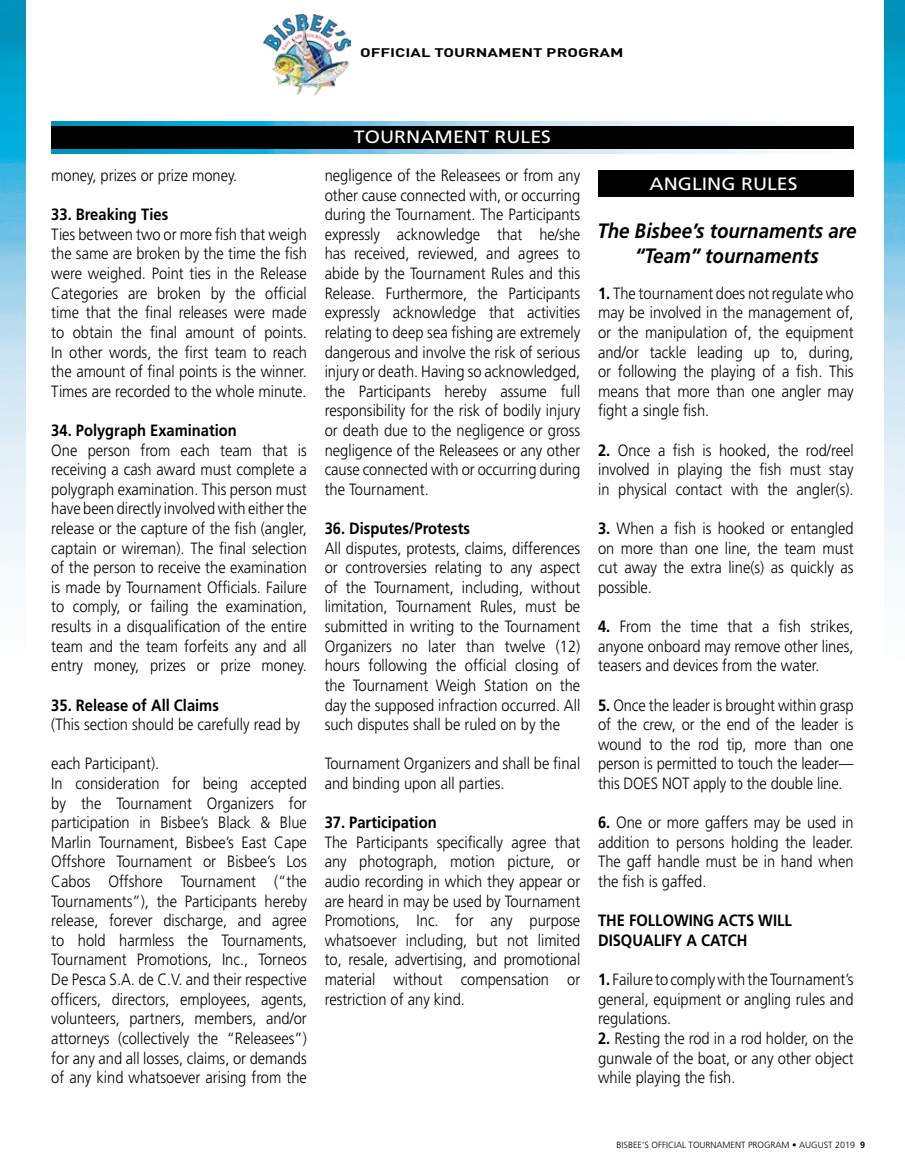
<style>
.page{position:relative;width:905px;height:1175px;background:#fff}
.page>*{position:absolute;margin:0;border:0;box-sizing:border-box;transform-origin:0 0}
.t1{font:italic 700 20.85px/24.9px "Frutiger CE";color:#000;text-align:center;scale:.9 1}
.t2{font:17.85px "Frutiger CE";color:#fff;scale:1.1 1}
.t3{font:300 16.35px/19.6px "Frutiger CE";color:#000;text-align:justify;scale:.9 1}
.t4{font:700 16.35px/19.6px "Frutiger CE";color:#000;scale:.9 1}
.t5{font:700 12.3px "DIN";color:#000;scale:1.33 1}
.t6{font:300 9px "Frutiger CE";color:#000}
.s1{font-weight:700}
</style>
<div class="page">
<img style="left:51px;top:121px;width:802px;height:33px">
<div style="left:51px;top:126px;width:802px;height:22px;background:#000"></div>
<img style="left:263px;top:14px;width:88px;height:82px">
<div style="left:598px;top:170px;width:255px;height:27px;background:#000"></div>
<img style="left:884px;top:0;width:20px;height:568px">
<img style="left:0;top:0;width:25px;height:567px">
<p class="t5" style="left:360px;top:45px;width:199px">OFFICIAL TOURNAMENT PROGRAM</p>
<p class="t3" style="left:51px;top:165px;width:208px">money, prizes or prize money.</p>
<p class="t4" style="left:51px;top:205px;width:131px">33. Breaking Ties</p>
<p class="t3" style="left:51px;top:224px;width:285px">Ties between two or more fish that weigh the same are broken by the time the fish were weighed. Point ties in the Release Categories are broken by the official time that the final releases were made to obtain the final amount of points.<br>In other words, the first team to reach the amount of final points is the winner.<br>Times are recorded to the whole minute.</p>
<p class="t4" style="left:51px;top:420px;width:208px">34. Polygraph Examination</p>
<p class="t3" style="left:51px;top:440px;width:285px">One person from each team that is receiving a cash award must complete a polygraph examination. This person must have been directly involved with either the release or the capture of the fish (angler, captain or wireman). The final selection of the person to receive the examination is made by Tournament Officials. Failure to comply, or failing the examination, results in a disqualification of the entire team and the team forfeits any and all entry money, prizes or prize money.</p>
<p class="t4" style="left:51px;top:695px;width:188px">35. Release of All Claims</p>
<p class="t3" style="left:51px;top:714px;width:278px">(This section should be carefully read by</p>
<p class="t3" style="left:51px;top:753px;width:285px;text-align:left">each Participant).<br>In consideration for being accepted by the Tournament Organizers for participation in Bisbee’s Black &amp; Blue Marlin Tournament, Bisbee’s East Cape Offshore Tournament or Bisbee’s Los Cabos Offshore Tournament (“the Tournaments”), the Participants hereby release, forever discharge, and agree to hold harmless the Tournaments, Tournament Promotions, Inc., Torneos De Pesca S.A. de C.V. and their respective officers, directors, employees, agents, volunteers, partners, members, and/or attorneys (collectively the “Releasees”) for any and all losses, claims, or demands of any kind whatsoever arising from the</p>
<p class="t2" style="left:354px;top:127px;width:181px">TOURNAMENT RULES</p>
<p class="t3" style="left:325px;top:165px;width:285px">negligence of the Releasees or from any other cause connected with, or occurring during the Tournament. The Participants expressly acknowledge that he/she has received, reviewed, and agrees to abide by the Tournament Rules and this Release. Furthermore, the Participants expressly acknowledge that activities relating to deep sea fishing are extremely dangerous and involve the risk of serious injury or death. Having so acknowledged, the Participants hereby assume full responsibility for the risk of bodily injury or death due to the negligence or gross negligence of the Releasees or any other cause connected with or occurring during the Tournament.</p>
<p class="t4" style="left:325px;top:518px;width:163px">36. Disputes/Protests</p>
<p class="t3" style="left:325px;top:538px;width:285px">All disputes, protests, claims, differences or controversies relating to any aspect of the Tournament, including, without limitation, Tournament Rules, must be submitted in writing to the Tournament Organizers no later than twelve (12) hours following the official closing of the Tournament Weigh Station on the day the supposed infraction occurred. All such disputes shall be ruled on by the</p>
<p class="t3" style="left:325px;top:753px;width:285px">Tournament Organizers and shall be final and binding upon all parties.</p>
<p class="t4" style="left:325px;top:812px;width:126px">37. Participation</p>
<p class="t3" style="left:325px;top:832px;width:285px">The Participants specifically agree that any photograph, motion picture, or audio recording in which they appear or are heard in may be used by Tournament Promotions, Inc. for any purpose whatsoever including, but not limited to, resale, advertising, and promotional material without compensation or restriction of any kind.</p>
<p class="t2" style="left:649px;top:174px;width:136px">ANGLING RULES</p>
<p class="t1" style="left:597px;top:218px;width:289px">The Bisbee’s tournaments are “Team” tournaments</p>
<p class="t3" style="left:598px;top:283px;width:285px"><span class="s1">1.</span> The tournament does not regulate who may be involved in the management of, or the manipulation of, the equipment and/or tackle leading up to, during, or following the playing of a fish. This means that more than one angler may fight a single fish.</p>
<p class="t3" style="left:598px;top:440px;width:285px"><span class="s1">2.</span> Once a fish is hooked, the rod/reel involved in playing the fish must stay in physical contact with the angler(s).</p>
<p class="t3" style="left:598px;top:518px;width:285px"><span class="s1">3.</span> When a fish is hooked or entangled on more than one line, the team must cut away the extra line(s) as quickly as possible.</p>
<p class="t3" style="left:598px;top:616px;width:285px"><span class="s1">4.</span> From the time that a fish strikes, anyone onboard may remove other lines, teasers and devices from the water.</p>
<p class="t3" style="left:598px;top:695px;width:285px"><span class="s1">5.</span> Once the leader is brought within grasp of the crew, or the end of the leader is wound to the rod tip, more than one person is permitted to touch the leader— this DOES NOT apply to the double line.</p>
<p class="t3" style="left:598px;top:812px;width:285px"><span class="s1">6.</span> One or more gaffers may be used in addition to persons holding the leader.<br>The gaff handle must be in hand when the fish is gaffed.</p>
<p class="t4" style="left:598px;top:910px;width:217px">THE FOLLOWING ACTS WILL<br>DISQUALIFY A CATCH</p>
<p class="t3" style="left:598px;top:969px;width:285px"><span class="s1">1.</span> Failure to comply with the Tournament’s general, equipment or angling rules and regulations.</p>
<p class="t3" style="left:598px;top:1028px;width:285px"><span class="s1">2.</span> Resting the rod in a rod holder, on the gunwale of the boat, or any other object while playing the fish.</p>
<p class="t6" style="left:616px;top:1139px;width:250px">BISBEE’S OFFICIAL TOURNAMENT PROGRAM • AUGUST 2019 <span class="s1">9</span></p>
</div>
